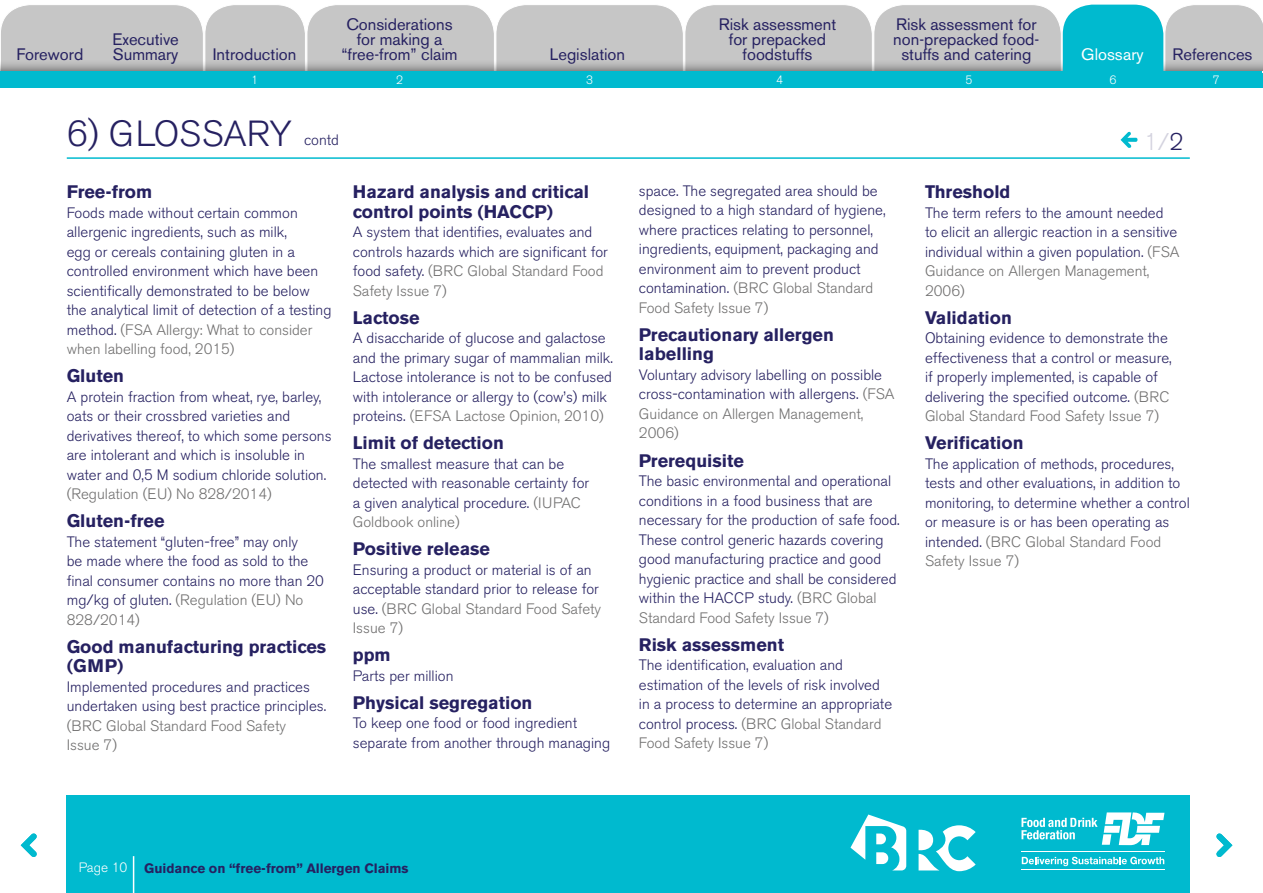
<style>
.page{position:relative;width:1263px;height:893px;background:#fff}
.page>*{position:absolute;margin:0;border:0;box-sizing:border-box;transform-origin:0 0}
.t1{font:300 36px "Akzidenz Grotesk BE";color:#262161}
.t2{font:300 24px "Akzidenz Grotesk BE";color:#d4d3df}
.t3{font:700 18px/19.5px "Akzidenz Grotesk BE";color:#262161}
.t4{font:16.5px/15px "Akzidenz Grotesk BE";color:#262161}
.t5{font:16.5px "Akzidenz Grotesk BE";color:#fff}
.t6{font:300 15px/19.5px "Akzidenz Grotesk BE";color:#262161}
.t7{font:300 15px/19.5px "Akzidenz Grotesk BE";color:#706f6f}
.t8{font:700 13.5px "Akzidenz Grotesk BE";color:#262161}
.t9{font:300 13.5px "Akzidenz Grotesk BE";color:#fff}
.t10{font:300 12px "Akzidenz Grotesk BE";color:#fff}
.s1{color:#262161}
.s2{color:#706f6f}
</style>
<div class="page">
<div style="left:67px;top:795px;width:1123px;height:98px;background:#00bacf"></div>
<hr style="left:1021px;top:851px;width:143px;height:1px;background:#fff">
<hr style="left:1021px;top:869px;width:143px;height:1px;background:#fff">
<svg style="left:1021px;top:812px;width:143px;height:33px"></svg>
<svg style="left:1022px;top:857px;width:142px;height:9px"></svg>
<svg style="left:918px;top:825px;width:58px;height:46px"></svg>
<svg style="left:850px;top:814px;width:56px;height:56px"></svg>
<hr style="left:133px;top:856px;width:1px;height:37px;background:#fff">
<div style="left:0;top:73px;width:1263px;height:14px;background:#00bacf"></div>
<hr style="left:0;top:71px;width:1262px;height:3px;background:#00bacf">
<hr style="left:67px;top:157px;width:1123px;height:2px;background:#00bacf">
<svg style="left:0;top:4px;width:1263px;height:67px;background:#b7c5c6"></svg>
<svg style="left:1120px;top:131px;width:17px;height:17px"></svg>
<svg style="left:1216px;top:833px;width:17px;height:24px"></svg>
<svg style="left:20px;top:833px;width:17px;height:24px"></svg>
<p class="t4" style="left:341px;top:17px;width:118px;text-align:center">Considerations for making a “free-from” claim</p>
<p class="t4" style="left:719px;top:17px;width:119px;text-align:center">Risk assessment for prepacked foodstuffs</p>
<p class="t4" style="left:893px;top:17px;width:148px">Risk assessment for non-prepacked food-</p>
<p class="t4" style="left:113px;top:32px;width:68px">Executive<br>Summary</p>
<p class="t4" style="left:17px;top:47px;width:68px">Foreword</p>
<p class="t4" style="left:901px;top:47px;width:131px">stuffs and catering</p>
<p class="t4" style="left:213px;top:47px;width:85px">Introduction</p>
<p class="t4" style="left:550px;top:47px;width:77px">Legislation</p>
<p class="t5" style="left:1081px;top:44px;width:64px">Glossary</p>
<p class="t4" style="left:1172px;top:47px;width:82px">References</p>
<p class="t10" style="left:251px;top:73px;width:8px">1</p>
<p class="t10" style="left:396px;top:73px;width:8px">2</p>
<p class="t10" style="left:586px;top:73px;width:8px">3</p>
<p class="t10" style="left:776px;top:73px;width:8px">4</p>
<p class="t10" style="left:965px;top:73px;width:8px">5</p>
<p class="t10" style="left:1109px;top:73px;width:8px">6</p>
<p class="t10" style="left:1213px;top:73px;width:8px">7</p>
<h1 class="t1" style="left:67px;top:113px;width:227px">6) GLOSSARY</h1>
<p class="t6" style="left:304px;top:131px;width:37px">contd</p>
<h2 class="t2" style="left:1144px;top:128px;width:41px">1/<span class="s1">2</span></h2>
<p class="t3" style="left:67px;top:182px;width:87px">Free-from</p>
<p class="t6" style="left:67px;top:203px;width:266px">Foods made without certain common allergenic ingredients, such as milk,<br>egg or cereals containing gluten in a controlled environment which have been scientifically demonstrated to be below the analytical limit of detection of a testing method. <span class="s2">(FSA Allergy: What to consider when labelling food, 2015)</span></p>
<p class="t3" style="left:67px;top:366px;width:59px">Gluten</p>
<p class="t6" style="left:67px;top:387px;width:266px">A protein fraction from wheat, rye, barley, oats or their crossbred varieties and derivatives thereof, to which some persons are intolerant and which is insoluble in water and 0,5 M sodium chloride solution.</p>
<p class="t7" style="left:67px;top:485px;width:207px">(Regulation (EU) No 828/2014)</p>
<p class="t3" style="left:67px;top:511px;width:99px">Gluten-free</p>
<p class="t6" style="left:67px;top:532px;width:259px">The statement “gluten-free” may only<br>be made where the food as sold to the final consumer contains no more than 20 mg/kg of gluten. <span class="s2">(Regulation (EU) No<br>828/2014)</span></p>
<p class="t3" style="left:67px;top:637px;width:261px">Good manufacturing practices (GMP)</p>
<p class="t6" style="left:67px;top:677px;width:261px">Implemented procedures and practices undertaken using best practice principles.</p>
<p class="t7" style="left:67px;top:716px;width:221px">(BRC Global Standard Food Safety<br>Issue 7)</p>
<p class="t3" style="left:353px;top:182px;width:238px">Hazard analysis and critical control points (HACCP)</p>
<p class="t6" style="left:353px;top:223px;width:257px">A system that identifies, evaluates and controls hazards which are significant for food safety. <span class="s2">(BRC Global Standard Food Safety Issue 7)</span></p>
<p class="t3" style="left:353px;top:308px;width:68px">Lactose</p>
<p class="t6" style="left:353px;top:329px;width:262px">A disaccharide of glucose and galactose and the primary sugar of mammalian milk.<br>Lactose intolerance is not to be confused with intolerance or allergy to (cow’s) milk proteins. <span class="s2">(EFSA Lactose Opinion, 2010)</span></p>
<p class="t3" style="left:353px;top:433px;width:153px">Limit of detection</p>
<p class="t6" style="left:353px;top:454px;width:238px">The smallest measure that can be detected with reasonable certainty for a given analytical procedure. <span class="s2">(IUPAC<br>Goldbook online)</span></p>
<p class="t3" style="left:353px;top:539px;width:139px">Positive release</p>
<p class="t6" style="left:353px;top:560px;width:250px">Ensuring a product or material is of an acceptable standard prior to release for use. <span class="s2">(BRC Global Standard Food Safety<br>Issue 7)</span></p>
<p class="t3" style="left:353px;top:645px;width:39px">ppm</p>
<p class="t6" style="left:353px;top:666px;width:102px">Parts per million</p>
<p class="t3" style="left:353px;top:693px;width:181px">Physical segregation</p>
<p class="t6" style="left:353px;top:714px;width:259px">To keep one food or food ingredient separate from another through managing</p>
<p class="t6" style="left:639px;top:181px;width:248px">space. The segregated area should be designed to a high standard of hygiene, where practices relating to personnel, ingredients, equipment, packaging and environment aim to prevent product contamination. <span class="s2">(BRC Global Standard Food Safety Issue 7)</span></p>
<p class="t3" style="left:639px;top:325px;width:196px">Precautionary allergen labelling</p>
<p class="t6" style="left:639px;top:365px;width:257px">Voluntary advisory labelling on possible cross-contamination with allergens. <span class="s2">(FSA<br>Guidance on Allergen Management,<br>2006)</span></p>
<p class="t3" style="left:639px;top:451px;width:107px">Prerequisite</p>
<p class="t6" style="left:639px;top:471px;width:262px">The basic environmental and operational conditions in a food business that are necessary for the production of safe food.<br>These control generic hazards covering good manufacturing practice and good hygienic practice and shall be considered within the HACCP study. <span class="s2">(BRC Global Standard Food Safety Issue 7)</span></p>
<p class="t3" style="left:639px;top:635px;width:147px">Risk assessment</p>
<p class="t6" style="left:639px;top:655px;width:255px">The identification, evaluation and estimation of the levels of risk involved in a process to determine an appropriate control process. <span class="s2">(BRC Global Standard Food Safety Issue 7)</span></p>
<p class="t3" style="left:925px;top:182px;width:87px">Threshold</p>
<p class="t6" style="left:925px;top:203px;width:256px">The term refers to the amount needed to elicit an allergic reaction in a sensitive individual within a given population. <span class="s2">(FSA<br>Guidance on Allergen Management,<br>2006)</span></p>
<p class="t3" style="left:925px;top:308px;width:89px">Validation</p>
<p class="t6" style="left:925px;top:329px;width:248px">Obtaining evidence to demonstrate the effectiveness that a control or measure, if properly implemented, is capable of delivering the specified outcome. <span class="s2">(BRC Global Standard Food Safety Issue 7)</span></p>
<p class="t3" style="left:925px;top:433px;width:100px">Verification</p>
<p class="t6" style="left:925px;top:454px;width:266px">The application of methods, procedures, tests and other evaluations, in addition to monitoring, to determine whether a control or measure is or has been operating as intended. <span class="s2">(BRC Global Standard Food Safety Issue 7)</span></p>
<p class="t9" style="left:79px;top:860px;width:50px">Page 10</p>
<p class="t8" style="left:144px;top:860px;width:266px">Guidance on “free-from” Allergen Claims</p>
</div>
